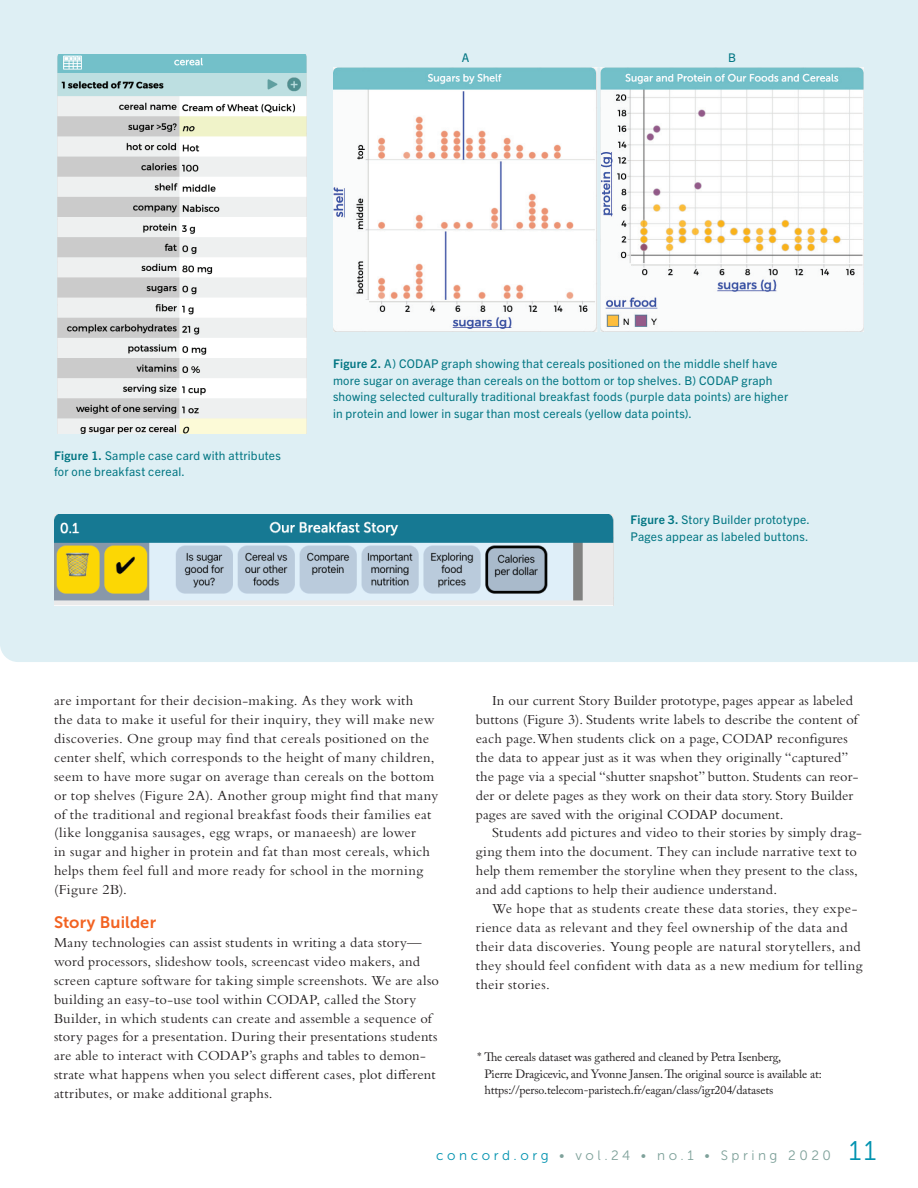
<style>
.page{position:relative;width:918px;height:1188px;background:#fff}
.page>*{position:absolute;margin:0;border:0;box-sizing:border-box;transform-origin:0 0}
.t1{font:16.5px "Museo Sans 700";letter-spacing:.01em;color:#f26221}
.t2{font:14.4px/18.9px "Bembo Std";letter-spacing:.015em;color:#231f20}
.t3{font:13.5px "Museo Sans 300";letter-spacing:.26em;color:#7ea19a}
.t4{font:12px/16.5px "Trade Gothic Next LT Pro";letter-spacing:.02em;color:#007582}
.t5{font:12px/16.5px "Adobe Caslon Pro";letter-spacing:-.01em;color:#231f20}
.s1{font-weight:700}
.s2{color:#0092af}
.s3{font-size:27px;color:#0092af}
</style>
<div class="page">
<div style="left:0;top:0;width:918px;height:662px;background:#deeff4"></div>
<img style="left:57px;top:54px;width:249px;height:380px">
<img style="left:334px;top:68px;width:530px;height:263px">
<img style="left:54px;top:514px;width:560px;height:92px">
<hr style="left:597px;top:68px;width:3px;height:274px;background:#deeff4">
<p class="t4" style="left:462px;top:49px;width:9px">A</p>
<p class="t4" style="left:728px;top:49px;width:9px">B</p>
<p class="t4" style="left:54px;top:446px;width:228px"><span class="s1">Figure 1.</span> Sample case card with attributes for one breakfast cereal.</p>
<p class="t4" style="left:333px;top:355px;width:457px"><span class="s1">Figure 2.</span> A) CODAP graph showing that cereals positioned on the middle shelf have more sugar on average than cereals on the bottom or top shelves. B) CODAP graph showing selected culturally traditional breakfast foods (purple data points) are higher in protein and lower in sugar than most cereals (yellow data points).</p>
<p class="t4" style="left:630px;top:511px;width:181px"><span class="s1">Figure 3.</span> Story Builder prototype.<br>Pages appear as labeled buttons.</p>
<p class="t2" style="left:54px;top:691px;width:386px">are important for their decision-making. As they work with<br>the data to make it useful for their inquiry, they will make new discoveries. One group may find that cereals positioned on the center shelf, which corresponds to the height of many children, seem to have more sugar on average than cereals on the bottom or top shelves (Figure 2A). Another group might find that many of the traditional and regional breakfast foods their families eat (like longganisa sausages, egg wraps, or manaeesh) are lower<br>in sugar and higher in protein and fat than most cereals, which helps them feel full and more ready for school in the morning (Figure 2B).</p>
<p class="t1" style="left:54px;top:913px;width:104px">Story Builder</p>
<p class="t2" style="left:54px;top:933px;width:387px">Many technologies can assist students in writing a data story— word processors, slideshow tools, screencast video makers, and screen capture software for taking simple screenshots. We are also building an easy-to-use tool within CODAP, called the Story Builder, in which students can create and assemble a sequence of story pages for a presentation. During their presentations students are able to interact with CODAP’s graphs and tables to demon&shy;strate what happens when you select different cases, plot different attributes, or make additional graphs.</p>
<p class="t2" style="left:476px;top:691px;width:384px;text-indent:16px">In our current Story Builder prototype, pages appear as labeled buttons (Figure 3). Students write labels to describe the content of each page. When students click on a page, CODAP reconfigures the data to appear just as it was when they originally “captured” the page via a special “shutter snapshot” button. Students can reor&shy;der or delete pages as they work on their data story. Story Builder pages are saved with the original CODAP document.</p>
<p class="t2" style="left:476px;top:823px;width:388px;text-indent:16px">Students add pictures and video to their stories by simply drag&shy;ging them into the document. They can include narrative text to help them remember the storyline when they present to the class, and add captions to help their audience understand.</p>
<p class="t2" style="left:476px;top:899px;width:388px;text-indent:16px">We hope that as students create these data stories, they expe&shy;rience data as relevant and they feel ownership of the data and their data discoveries. Young people are natural storytellers, and they should feel confident with data as a new medium for telling their stories.</p>
<p class="t5" style="left:484px;top:1049px;width:339px;text-indent:-7px">* The cereals dataset was gathered and cleaned by Petra Isenberg,<br>Pierre Dragicevic, and Yvonne Jansen. The original source is available at: https://perso.telecom-paristech.fr/eagan/class/igr204/datasets</p>
<p class="t3" style="left:436px;top:1149px;width:441px"><span class="s2">concord.org</span> • vol.24 • no.1 • Spring 2020 <span class="s3">11</span></p>
</div>
